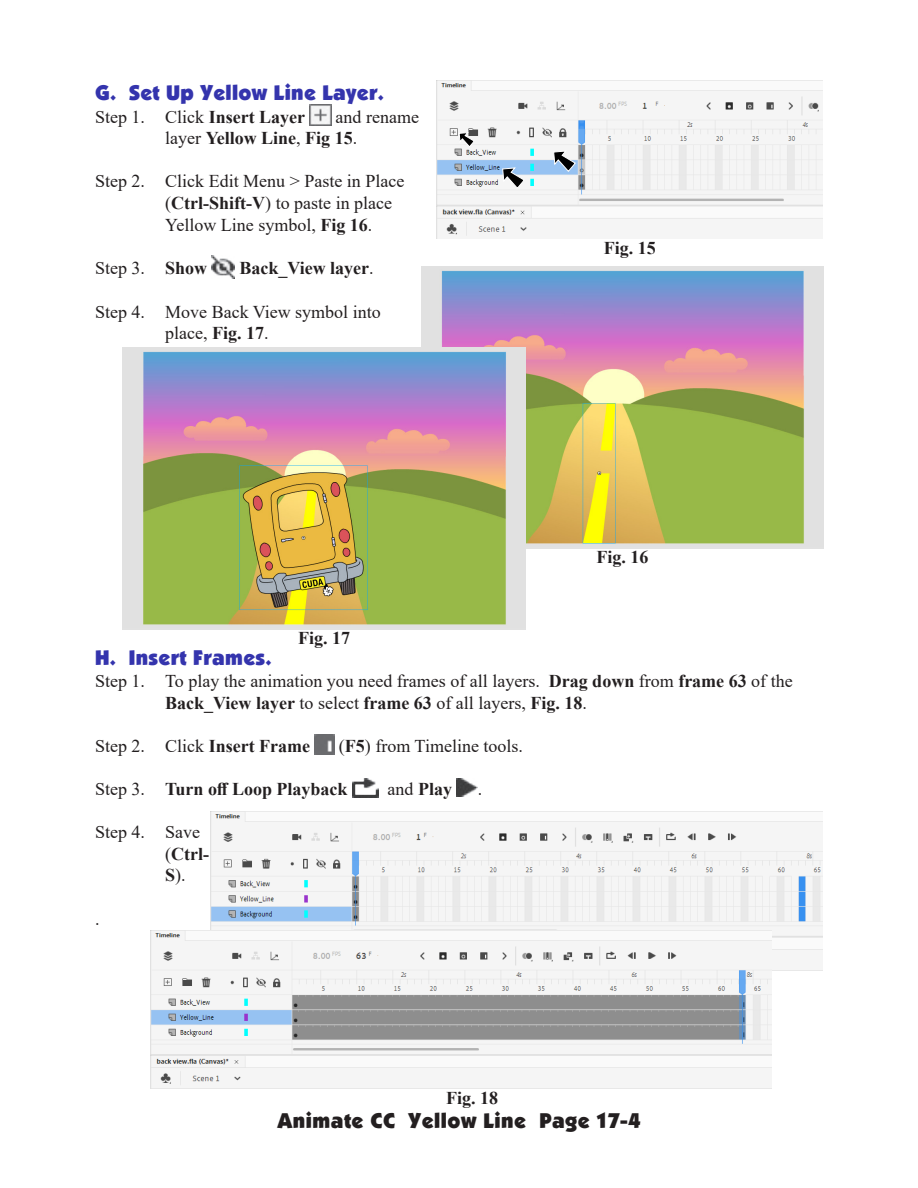
<style>
.page{position:relative;width:918px;height:1188px;background:#fff}
.page>*{position:absolute;margin:0;border:0;box-sizing:border-box;transform-origin:0 0}
.Subhead_1{font:21px "Boulder";letter-spacing:.015em;color:#3434ad}
.t1{font:21px "Boulder";letter-spacing:.025em;color:#231f20}
.Body_text{font:18px/21.6px "Times New Roman";color:#231f20}
.Body_text-2{font:700 18px "Times New Roman";color:#231f20}
.Figure_Number{font:700 18px "Times New Roman";color:#231f20}
.s1{font-weight:700}
.s2{font-weight:400}
</style>
<div class="page">
<img style="left:310px;top:104px;width:21px;height:22px">
<img style="left:212px;top:256px;width:23px;height:23px">
<img style="left:315px;top:735px;width:19px;height:20px">
<img style="left:352px;top:778px;width:27px;height:20px">
<img style="left:457px;top:778px;width:21px;height:18px">
<img style="left:437px;top:80px;width:386px;height:159px">
<svg style="left:502px;top:167px;width:23px;height:22px"></svg>
<svg style="left:459px;top:132px;width:16px;height:15px"></svg>
<img style="left:421px;top:267px;width:403px;height:281px">
<img style="left:123px;top:347px;width:402px;height:282px">
<svg style="left:553px;top:150px;width:23px;height:22px"></svg>
<img style="left:210px;top:812px;width:613px;height:138px">
<img style="left:150px;top:930px;width:622px;height:159px">
<p class="Subhead_1" style="left:95px;top:81px;width:291px">G. Set Up Yellow Line Layer.</p>
<p class="Body_text" style="left:95px;top:105px;width:212px">Step 1. Click <span class="s1">Insert Layer</span></p>
<p class="Body_text" style="left:165px;top:105px;width:255px;text-indent:170px">and rename layer <span class="s1">Yellow Line</span>, <span class="s1">Fig 15</span>.</p>
<p class="Body_text" style="left:165px;top:170px;width:241px;text-indent:-70px">Step 2. Click Edit Menu &gt; Paste in Place (<span class="s1">Ctrl-Shift-V</span>) to paste in place<br>Yellow Line symbol, <span class="s1">Fig 16</span>.</p>
<p class="Body_text" style="left:95px;top:257px;width:114px">Step 3. <span class="s1">Show</span></p>
<p class="Body_text-2" style="left:239px;top:255px;width:136px">Back_View layer<span class="s2">.</span></p>
<p class="Body_text" style="left:165px;top:300px;width:217px;text-indent:-70px">Step 4. Move Back View symbol into place, <span class="s1">Fig. 17</span>.</p>
<p class="Figure_Number" style="left:298px;top:625px;width:54px">Fig. 17</p>
<p class="Figure_Number" style="left:604px;top:235px;width:54px">Fig. 15</p>
<p class="Figure_Number" style="left:597px;top:544px;width:54px">Fig. 16</p>
<p class="Subhead_1" style="left:95px;top:646px;width:178px">H. Insert Frames.</p>
<p class="Body_text" style="left:165px;top:670px;width:629px;text-indent:-70px">Step 1. To play the animation you need frames of all layers. <span class="s1">Drag down</span> from <span class="s1">frame 63</span> of the<br><span class="s1">Back_View layer</span> to select <span class="s1">frame 63</span> of all layers, <span class="s1">Fig. 18</span>.</p>
<p class="Body_text" style="left:95px;top:734px;width:217px">Step 2. Click <span class="s1">Insert Frame</span></p>
<p class="Body_text" style="left:339px;top:734px;width:186px">(<span class="s1">F5</span>) from Timeline tools.</p>
<p class="Body_text-2" style="left:95px;top:776px;width:254px"><span class="s2">Step 3.</span> Turn off Loop Playback</p>
<p class="Body_text-2" style="left:388px;top:776px;width:66px"><span class="s2">and</span> Play</p>
<p class="Body_text" style="left:478px;top:778px;width:6px">.</p>
<p class="Body_text" style="left:165px;top:821px;width:45px;text-indent:-70px">Step 4. Save (<span class="s1">Ctrl-<br>S</span>).</p>
<p class="Body_text" style="left:95px;top:907px;width:6px">.</p>
<p class="Figure_Number" style="left:446px;top:1085px;width:54px">Fig. 18</p>
<p class="t1" style="left:277px;top:1109px;width:365px">Animate CC Yellow Line Page 17-4</p>
</div>
